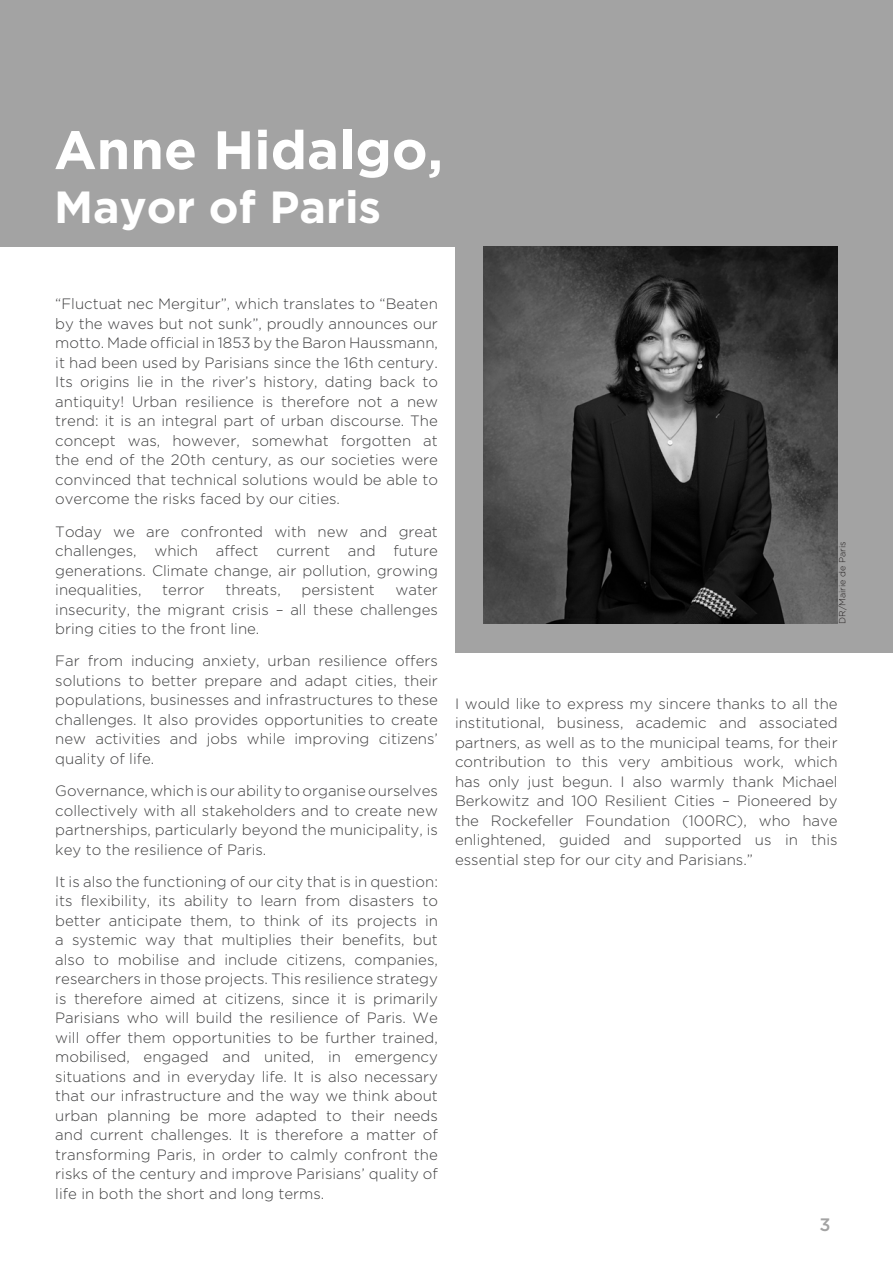
<style>
.page{position:relative;width:893px;height:1263px;background:#fff}
.page>*{position:absolute;margin:0;border:0;box-sizing:border-box;transform-origin:0 0}
.Page_headings{font:700 54px "Gotham";color:#fff}
.Page_headings-2{font:700 45px "Gotham";color:#fff}
.t1{font:500 18px "Gotham";color:#a3a3a3}
.Body{font:300 15px/19.5px "Gotham";color:#3e3e3f;text-align:justify}
.Pilier_details{font:300 9px "Gotham";color:#231f20}
</style>
<div class="page">
<div style="left:0;top:0;width:893px;height:246px;background:#a3a3a3"></div>
<div style="left:455px;top:241px;width:438px;height:412px;background:#a3a3a3"></div>
<img style="left:484px;top:246px;width:354px;height:378px">
<p class="Page_headings" style="left:54px;top:119px;width:391px">Anne Hidalgo,</p>
<p class="Page_headings-2" style="left:54px;top:181px;width:329px">Mayor of Paris</p>
<p class="Body" style="left:55px;top:294px;width:384px">“Fluctuat nec Mergitur”, which translates to “Beaten by the waves but not sunk”, proudly announces our motto. Made official in 1853 by the Baron Haussmann, it had been used by Parisians since the 16th century.<br>Its origins lie in the river’s history, dating back to antiquity! Urban resilience is therefore not a new trend: it is an integral part of urban discourse. The concept was, however, somewhat forgotten at the end of the 20th century, as our societies were convinced that technical solutions would be able to overcome the risks faced by our cities.</p>
<p class="Body" style="left:55px;top:521px;width:384px">Today we are confronted with new and great challenges, which affect current and future generations. Climate change, air pollution, growing inequalities,</p>
<p class="Body" style="left:162px;top:580px;width:44px">terror</p>
<p class="Body" style="left:225px;top:580px;width:57px">threats,</p>
<p class="Body" style="left:302px;top:580px;width:75px">persistent</p>
<p class="Body" style="left:55px;top:580px;width:384px;text-indent:340px">water insecurity, the migrant crisis – all these challenges bring cities to the front line.</p>
<p class="Body" style="left:55px;top:651px;width:384px">Far from inducing anxiety, urban resilience offers solutions to better prepare and adapt cities, their populations, businesses and infrastructures to these challenges. It also provides opportunities to create new activities and jobs while improving citizens’ quality of life.</p>
<p class="Body" style="left:55px;top:781px;width:384px">Governance, which is our ability to organise ourselves collectively with all stakeholders and to create new partnerships, particularly beyond the municipality, is key to the resilience of Paris.</p>
<p class="Body" style="left:55px;top:872px;width:384px">It is also the functioning of our city that is in question: its flexibility, its ability to learn from disasters to better anticipate them, to think of its projects in a systemic way that multiplies their benefits, but also to mobilise and include citizens, companies, researchers in those projects. This resilience strategy is therefore aimed at citizens, since it is primarily Parisians who will build the resilience of Paris. We will offer them opportunities to be further trained, mobilised, engaged and united, in emergency situations and in everyday life. It is also necessary that our infrastructure and the way we think about urban planning be more adapted to their needs and current challenges. It is therefore a matter of transforming Paris, in order to calmly confront the risks of the century and improve Parisians’ quality of life in both the short and long terms.</p>
<p class="Pilier_details" style="left:837px;top:624px;width:84px;rotate:-90deg">DR/Mairie de Paris</p>
<p class="Body" style="left:455px;top:693px;width:384px">I would like to express my sincere thanks to all the institutional, business, academic and associated partners, as well as to the municipal teams, for their contribution to this very ambitious work, which has only just begun. I also warmly thank Michael Berkowitz and 100 Resilient Cities – Pioneered by the Rockefeller Foundation (100RC), who have enlightened, guided and supported us in this essential step for our city and Parisians.”</p>
<p class="t1" style="left:819px;top:1214px;width:13px">3</p>
</div>
